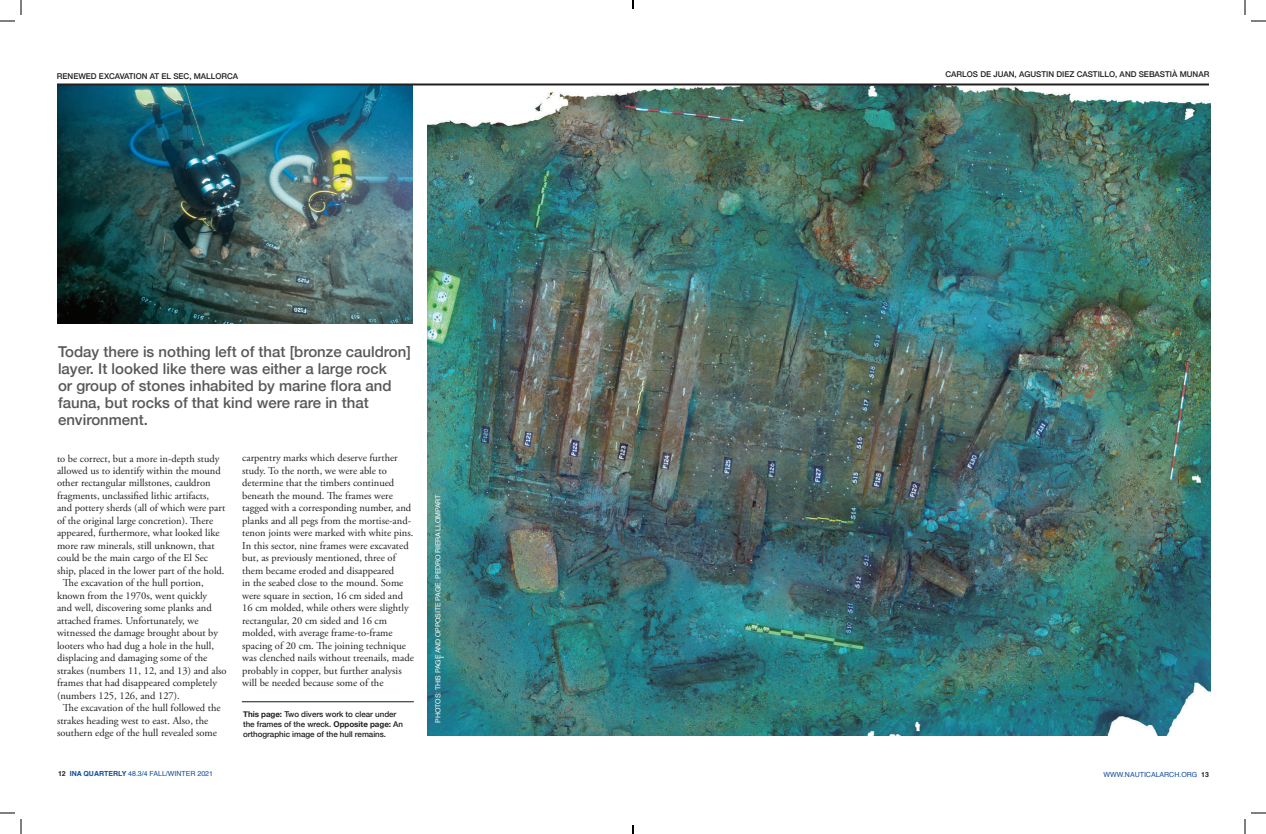
<style>
.page{position:relative;width:1266px;height:834px;background:#fff}
.page>*{position:absolute;margin:0;border:0;box-sizing:border-box;transform-origin:0 0}
.t1{font:500 15px/17px "Helvetica Neue";color:#57585a}
.t2{font:10.5px/12.5px "Adobe Garamond Pro";color:#231f20}
.t3{font:500 8px/10px "Helvetica Neue";letter-spacing:-.005em;color:#231f20}
.t4{font:7px "Helvetica";color:#124c98}
.t5{font:7px "Helvetica";letter-spacing:-.02em;color:#fff}
.s1{font-weight:700}
.s2{font-weight:700;color:#231f20}
</style>
<div class="page">
<img style="left:58px;top:85px;width:355px;height:239px">
<img style="left:428px;top:85px;width:782px;height:651px">
<hr style="left:57px;top:83px;width:1152px;height:2px;background:#231f20">
<hr style="left:242px;top:702px;width:172px;height:1px;background:#061c20">
<svg style="left:0;top:0;width:22px;height:22px"></svg>
<svg style="left:0;top:812px;width:22px;height:22px"></svg>
<svg style="left:1244px;top:0;width:22px;height:22px"></svg>
<svg style="left:1244px;top:812px;width:22px;height:22px"></svg>
<svg style="left:632px;top:0;width:2px;height:9px"></svg>
<svg style="left:632px;top:825px;width:2px;height:9px"></svg>
<p class="t3" style="left:57px;top:70px;width:183px">RENEWED EXCAVATION AT EL SEC, MALLORCA</p>
<h1 class="t1" style="left:58px;top:342px;width:354px">Today there is nothing left of that [bronze cauldron] layer. It looked like there was either a large rock<br>or group of stones inhabited by marine flora and fauna, but rocks of that kind were rare in that environment.</h1>
<p class="t2" style="left:57px;top:452px;width:164px">to be correct, but a more in-depth study</p>
<p class="t2" style="left:57px;top:465px;width:165px">allowed us to identify within the mound</p>
<p class="t2" style="left:57px;top:477px;width:155px">other rectangular millstones, cauldron</p>
<p class="t2" style="left:57px;top:490px;width:154px">fragments, unclassified lithic artifacts,</p>
<p class="t2" style="left:57px;top:502px;width:170px">and pottery sherds (all of which were part</p>
<p class="t2" style="left:57px;top:515px;width:158px">of the original large concretion). There</p>
<p class="t2" style="left:57px;top:527px;width:164px">appeared, furthermore, what looked like</p>
<p class="t2" style="left:57px;top:540px;width:159px">more raw minerals, still unknown, that</p>
<p class="t2" style="left:57px;top:552px;width:153px">could be the main cargo of the El Sec</p>
<p class="t2" style="left:57px;top:565px;width:169px">ship, placed in the lower part of the hold.</p>
<p class="t2" style="left:63px;top:577px;width:142px">The excavation of the hull portion,</p>
<p class="t2" style="left:57px;top:590px;width:152px">known from the 1970s, went quickly</p>
<p class="t2" style="left:57px;top:602px;width:156px">and well, discovering some planks and</p>
<p class="t2" style="left:57px;top:615px;width:143px">attached frames. Unfortunately, we</p>
<p class="t2" style="left:57px;top:627px;width:163px">witnessed the damage brought about by</p>
<p class="t2" style="left:57px;top:640px;width:158px">looters who had dug a hole in the hull,</p>
<p class="t2" style="left:57px;top:652px;width:152px">displacing and damaging some of the</p>
<p class="t2" style="left:57px;top:665px;width:171px">strakes (numbers 11, 12, and 13) and also</p>
<p class="t2" style="left:57px;top:677px;width:161px">frames that had disappeared completely</p>
<p class="t2" style="left:57px;top:690px;width:124px">(numbers 125, 126, and 127).</p>
<p class="t2" style="left:63px;top:702px;width:159px">The excavation of the hull followed the</p>
<p class="t2" style="left:57px;top:715px;width:153px">strakes heading west to east. Also, the</p>
<p class="t2" style="left:57px;top:727px;width:162px">southern edge of the hull revealed some</p>
<p class="t2" style="left:242px;top:452px;width:173px">carpentry marks which deserve further study. To the north, we were able to determine that the timbers continued beneath the mound. The frames were tagged with a corresponding number, and planks and all pegs from the mortise-and&shy;tenon joints were marked with white pins.<br>In this sector, nine frames were excavated but, as previously mentioned, three of them became eroded and disappeared<br>in the seabed close to the mound. Some were square in section, 16 cm sided and 16 cm molded, while others were slightly rectangular, 20 cm sided and 16 cm molded, with average frame-to-frame spacing of 20 cm. The joining technique was clenched nails without treenails, made probably in copper, but further analysis will be needed because some of the</p>
<p class="t3" style="left:243px;top:709px;width:162px"><span class="s1">This page:</span> Two divers work to clear under the frames of the wreck. <span class="s1">Opposite page:</span> An orthographic image of the hull remains.</p>
<p class="t5" style="left:433px;top:722px;width:229px;rotate:-90deg">PHOTOS: THIS PAGE AND OPPOSITE PAGE: PEDRO RIERA LLOMPART</p>
<p class="t3" style="left:946px;top:68px;width:265px">CARLOS DE JUAN, AGUSTIN DIEZ CASTILLO, AND SEBASTIÀ MUNAR</p>
<p class="t4" style="left:58px;top:769px;width:156px"><span class="s2">12</span> <span class="s1">INA QUARTERLY</span> 48.3/4 FALL/WINTER 2021</p>
<p class="t4" style="left:1104px;top:769px;width:107px">WWW.NAUTICALARCH.ORG <span class="s2">13</span></p>
</div>
